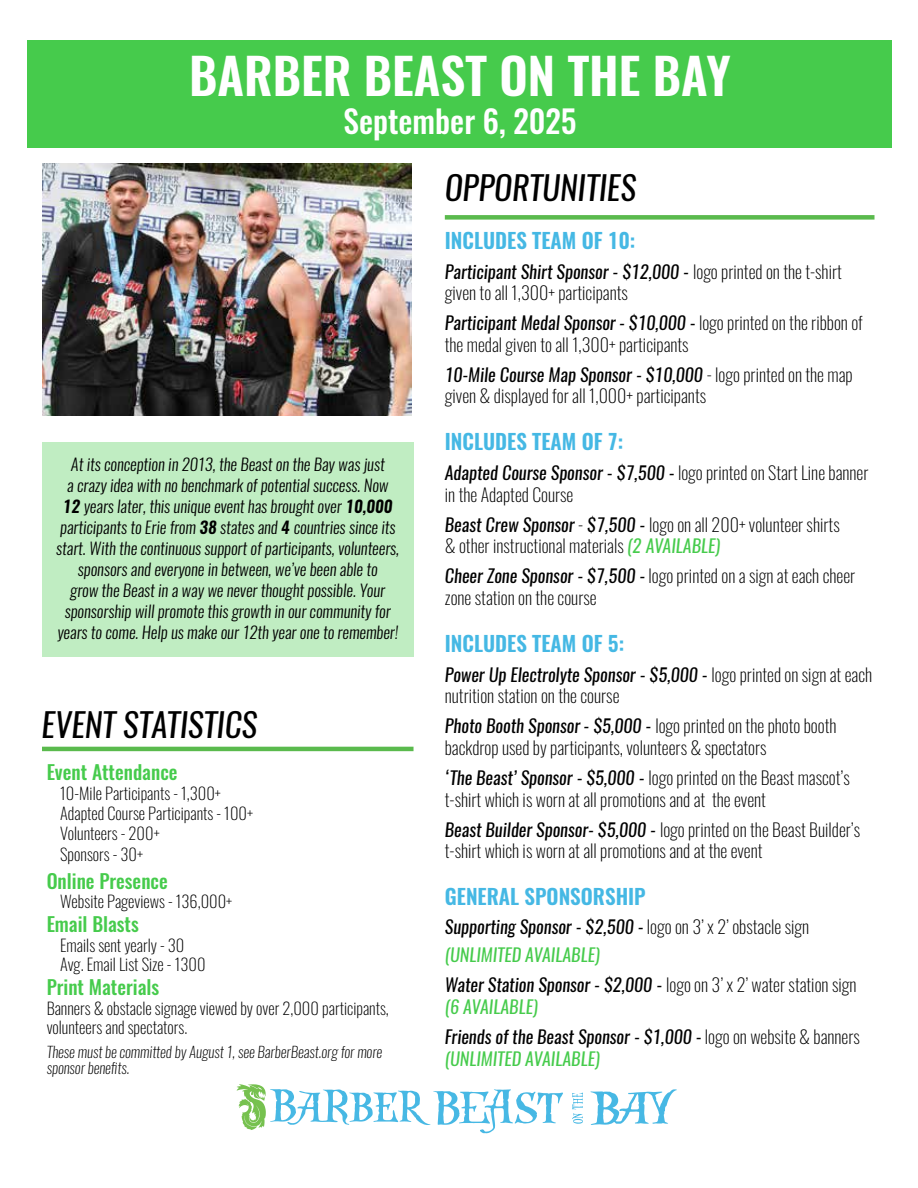
<style>
.page{position:relative;width:918px;height:1188px;background:#fff}
.page>*{position:absolute;margin:0;border:0;box-sizing:border-box;transform-origin:0 0}
.t1{font:600 49.5px "Oswald";color:#fff}
.t2{font:italic 33px "Oswald";color:#000}
.t3{font:500 31.5px "Oswald";color:#fff}
.t4{font:600 21px "Oswald";color:#45b8e4}
.t5{font:500 19.5px "Oswald";color:#46cb4c}
.t6{font:200 18px/21.6px "Oswald";color:#000}
.t7{font:italic 18px/29.2px "Oswald";color:#000}
.t8{font:italic 18px "Oswald";color:#46cb4c}
.t9{font:italic 300 16.5px/21px "Oswald";color:#000;text-align:center}
.t10{font:200 16.5px/19.8px "Oswald";color:#000}
.t11{font:italic 200 15px/16.5px "Oswald";color:#000}
.s1{font-weight:600}
.s2{font-weight:400;font-style:italic}
.s3{font-weight:400;font-style:italic;color:#46cb4c}
.s4{font-weight:200;font-style:normal}
.s5{color:#46cb4c}
</style>
<div class="page">
<div style="left:27px;top:40px;width:864px;height:107px;background:#46cb4c"></div>
<div style="left:42px;top:443px;width:371px;height:214px;background:#c0edc2"></div>
<hr style="left:42px;top:747px;width:372px;height:4px;background:#5aba4d">
<div style="left:445px;top:215px;width:430px;height:5px;background:#5aba4d"></div>
<svg style="left:591px;top:1089px;width:86px;height:36px"></svg>
<svg style="left:237px;top:1084px;width:326px;height:49px"></svg>
<svg style="left:572px;top:1093px;width:11px;height:31px"></svg>
<img style="left:43px;top:163px;width:368px;height:253px">
<h1 class="t1" style="left:189px;top:42px;width:543px">BARBER BEAST ON THE BAY</h1>
<h3 class="t3" style="left:343px;top:99px;width:235px">September 6, 2025</h3>
<p class="t9" style="left:56px;top:453px;width:345px">At its conception in 2013, the Beast on the Bay was just<br>a crazy idea with no benchmark of potential success. Now<br><span class="s1">12</span> years later, this unique event has brought over <span class="s1">10,000 </span>participants to Erie from <span class="s1">38</span> states and <span class="s1">4</span> countries since its start. With the continuous support of participants, volunteers, sponsors and everyone in between, we’ve been able to<br>grow the Beast in a way we never thought possible. Your sponsorship will promote this growth in our community for years to come. Help us make our 12th year one to remember!</p>
<h2 class="t2" style="left:41px;top:702px;width:217px">EVENT STATISTICS</h2>
<p class="t5" style="left:47px;top:759px;width:132px">Event Attendance</p>
<p class="t10" style="left:60px;top:782px;width:194px">10-Mile Participants - 1,300+<br>Adapted Course Participants - 100+<br>Volunteers - 200+</p>
<p class="t10" style="left:60px;top:843px;width:85px">Sponsors - 30+</p>
<p class="t5" style="left:47px;top:867px;width:123px">Online Presence</p>
<p class="t10" style="left:60px;top:890px;width:174px">Website Pageviews - 136,000+</p>
<p class="t5" style="left:47px;top:910px;width:94px">Email Blasts</p>
<p class="t10" style="left:60px;top:933px;width:147px">Emails sent yearly - 30<br>Avg. Email List Size - 1300</p>
<p class="t5" style="left:47px;top:973px;width:114px">Print Materials</p>
<p class="t10" style="left:47px;top:996px;width:344px">Banners &amp; obstacle signage viewed by over 2,000 participants, volunteers and spectators.</p>
<p class="t11" style="left:47px;top:1043px;width:337px">These must be committed by August 1, see BarberBeast.org for more sponsor benefits.</p>
<h2 class="t2" style="left:445px;top:165px;width:193px">OPPORTUNITIES</h2>
<p class="t4" style="left:445px;top:225px;width:192px">INCLUDES TEAM OF 10:</p>
<p class="t6" style="left:445px;top:258px;width:399px"><span class="s2">Participant Shirt Sponsor - $12,000 -</span> logo printed on the t-shirt given to all 1,300+ participants</p>
<p class="t6" style="left:445px;top:310px;width:420px"><span class="s2">Participant Medal Sponsor - $10,000 -</span> logo printed on the ribbon of the medal given to all 1,300+ participants</p>
<p class="t6" style="left:445px;top:362px;width:409px"><span class="s2">10-Mile Course Map Sponsor - $10,000</span> - logo printed on the map given &amp; displayed for all 1,000+ participants</p>
<p class="t4" style="left:445px;top:427px;width:180px">INCLUDES TEAM OF 7:</p>
<p class="t6" style="left:445px;top:460px;width:425px"><span class="s2">Adapted Course Sponsor - $7,500 -</span> logo printed on Start Line banner in the Adapted Course</p>
<p class="t6" style="left:445px;top:512px;width:396px"><span class="s2">Beast Crew Sponsor</span> - <span class="s2">$7,500 -</span> logo on all 200+ volunteer shirts &amp; other instructional materials <span class="s3">(2 AVAILABLE)</span></p>
<p class="t6" style="left:445px;top:563px;width:412px"><span class="s2">Cheer Zone Sponsor - $7,500 -</span> logo printed on a sign at each cheer zone station on the course</p>
<p class="t4" style="left:445px;top:629px;width:181px">INCLUDES TEAM OF 5:</p>
<p class="t6" style="left:445px;top:662px;width:429px"><span class="s2">Power Up Electrolyte Sponsor - $5,000 -</span> logo printed on sign at each nutrition station on the course</p>
<p class="t6" style="left:445px;top:713px;width:393px"><span class="s2">Photo Booth Sponsor - $5,000 -</span> logo printed on the photo booth backdrop used by participants, volunteers &amp; spectators</p>
<p class="t6" style="left:445px;top:765px;width:406px"><span class="s2">‘The Beast’ Sponsor - $5,000 -</span> logo printed on the Beast mascot’s t-shirt which is worn at all promotions and at the event</p>
<p class="t6" style="left:445px;top:816px;width:417px"><span class="s2">Beast Builder Sponsor- $5,000 -</span> logo printed on the Beast Builder’s t-shirt which is worn at all promotions and at the event</p>
<p class="t4" style="left:445px;top:882px;width:202px">GENERAL SPONSORSHIP</p>
<p class="t7" style="left:445px;top:912px;width:413px">Supporting Sponsor - $2,500 - <span class="s4">logo on 3’ x 2’ obstacle sign </span><span class="s5">(UNLIMITED AVAILABLE)<br></span>Water Station Sponsor - $2,000 - <span class="s4">logo on 3’ x 2’ water station sign</span></p>
<p class="t7" style="left:445px;top:991px;width:417px;line-height:30px"><span class="s5">(6 AVAILABLE)<br></span>Friends of the Beast Sponsor - $1,000 - <span class="s4">logo on website &amp; banners</span></p>
<p class="t8" style="left:445px;top:1046px;width:156px">(UNLIMITED AVAILABLE)</p>
</div>
